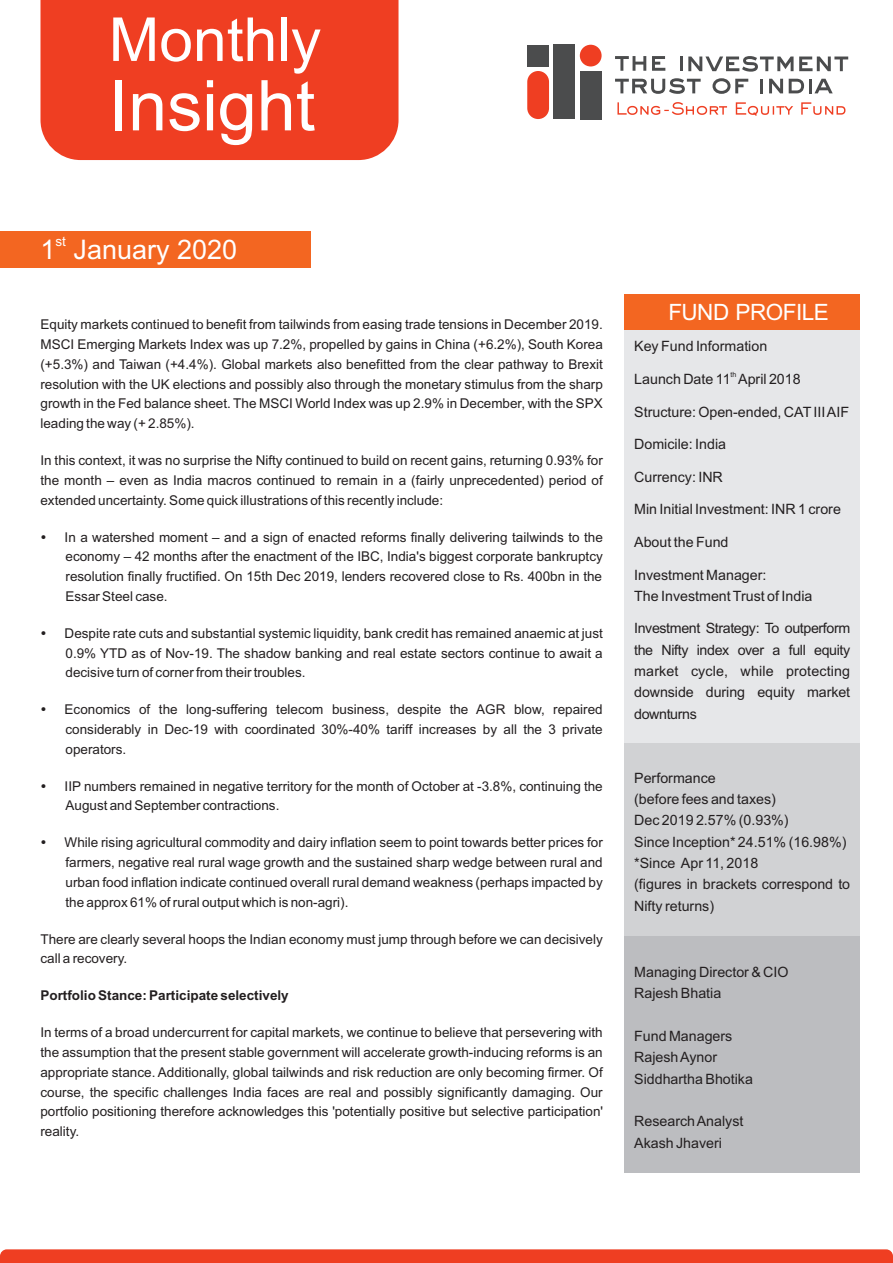
<style>
.page{position:relative;width:893px;height:1263px;background:#fff}
.page>*{position:absolute;margin:0;border:0;box-sizing:border-box;transform-origin:0 0}
.t1{font:70.05px "Arial";color:#fff}
.t2{font:60.6px "Arial";color:#fff}
.t3{font:27px "Arial";color:#fff}
.t4{font:22.5px "Arial";letter-spacing:-.02em;color:#fff}
.t5{font:14.25px/21.3px "Arial";color:#231f20}
.t6{font:13.5px/19.8px "Arial";color:#231f20;text-align:justify}
.t7{font:700 13.5px "Arial";color:#231f20}
.t8{font:13.5px "Arial";color:#fff}
.t9{font:7.2px "Arial";color:#231f20}
</style>
<div class="page">
<div style="left:41px;top:0;width:357px;height:160px;background:#ef3e22"></div>
<div style="left:580px;top:71px;width:22px;height:48px;background:#4b4c4d"></div>
<div style="left:553px;top:45px;width:22px;height:74px;background:#4b4c4d"></div>
<div style="left:527px;top:45px;width:22px;height:21px;background:#4b4c4d"></div>
<div style="left:580px;top:45px;width:22px;height:21px;background:#ef3e22;border-radius:50%"></div>
<div style="left:527px;top:71px;width:22px;height:48px;background:#ef3e22;border-radius:11px"></div>
<svg style="left:615px;top:56px;width:31px;height:15px"></svg>
<svg style="left:652px;top:56px;width:13px;height:15px"></svg>
<hr style="left:680px;top:57px;width:3px;height:14px;background:#4b4c4d">
<svg style="left:688px;top:56px;width:160px;height:16px"></svg>
<svg style="left:615px;top:78px;width:86px;height:16px"></svg>
<svg style="left:712px;top:78px;width:36px;height:16px"></svg>
<hr style="left:760px;top:79px;width:3px;height:14px;background:#4b4c4d">
<svg style="left:769px;top:79px;width:14px;height:14px"></svg>
<svg style="left:789px;top:79px;width:44px;height:14px"></svg>
<svg style="left:617px;top:102px;width:228px;height:14px"></svg>
<div style="left:624px;top:294px;width:236px;height:878px;background:#e6e7e9"></div>
<div style="left:624px;top:294px;width:236px;height:35px;background:#f36621"></div>
<div style="left:624px;top:744px;width:236px;height:199px;background:#d1d2d4"></div>
<div style="left:0;top:231px;width:310px;height:37px;background:#f36621"></div>
<svg style="left:0;top:1249px;width:893px;height:14px;background:#ef4328"></svg>
<div style="left:624px;top:936px;width:236px;height:236px;background:#bcbdc0"></div>
<h2 class="t2" style="left:109px;top:17px;width:214px">Monthly</h2>
<h1 class="t1" style="left:109px;top:79px;width:208px">Insight</h1>
<p class="t8" style="left:56px;top:236px;width:12px">st</p>
<h3 class="t3" style="left:41px;top:239px;width:198px">1 January 2020</h3>
<p class="t6" style="left:40px;top:316px;width:564px">Equity markets continued to benefit from tailwinds from easing trade tensions in December 2019.<br>MSCI Emerging Markets Index was up 7.2%, propelled by gains in China (+6.2%), South Korea (+5.3%) and Taiwan (+4.4%). Global markets also benefitted from the clear pathway to Brexit resolution with the UK elections and possibly also through the monetary stimulus from the sharp growth in the Fed balance sheet. The MSCI World Index was up 2.9% in December, with the SPX leading the way (+ 2.85%).</p>
<p class="t6" style="left:40px;top:452px;width:564px">In this context, it was no surprise the Nifty continued to build on recent gains, returning 0.93% for the month – even as India macros continued to remain in a (fairly unprecedented) period of extended uncertainty. Some quick illustrations of this recently include:</p>
<p class="t6" style="left:65px;top:528px;width:540px">In a watershed moment – and a sign of enacted reforms finally delivering tailwinds to the economy – 42 months after the enactment of the IBC, India's biggest corporate bankruptcy resolution finally fructified. On 15th Dec 2019, lenders recovered close to Rs. 400bn in the Essar Steel case.</p>
<p class="t6" style="left:65px;top:624px;width:540px">Despite rate cuts and substantial systemic liquidity, bank credit has remained anaemic at just 0.9% YTD as of Nov-19. The shadow banking and real estate sectors continue to await a decisive turn of corner from their troubles.</p>
<p class="t6" style="left:65px;top:701px;width:540px">Economics of the long-suffering telecom business, despite the AGR blow, repaired considerably in Dec-19 with coordinated 30%-40% tariff increases by all the 3 private operators.</p>
<p class="t6" style="left:65px;top:777px;width:540px">IIP numbers remained in negative territory for the month of October at -3.8%, continuing the<br>August and September contractions.</p>
<p class="t6" style="left:65px;top:834px;width:540px">While rising agricultural commodity and dairy inflation seem to point towards better prices for farmers, negative real rural wage growth and the sustained sharp wedge between rural and urban food inflation indicate continued overall rural demand weakness (perhaps impacted by the approx 61% of rural output which is non-agri).</p>
<p class="t6" style="left:40px;top:930px;width:564px">There are clearly several hoops the Indian economy must jump through before we can decisively call a recovery.</p>
<p class="t7" style="left:40px;top:990px;width:250px">Portfolio Stance: Participate selectively</p>
<p class="t6" style="left:40px;top:1024px;width:564px">In terms of a broad undercurrent for capital markets, we continue to believe that persevering with the assumption that the present stable government will accelerate growth-inducing reforms is an appropriate stance. Additionally, global tailwinds and risk reduction are only becoming firmer. Of course, the specific challenges India faces are real and possibly significantly damaging. Our portfolio positioning therefore acknowledges this 'potentially positive but selective participation' reality.</p>
<h3 class="t4" style="left:668px;top:303px;width:162px">FUND PROFILE</h3>
<p class="t5" style="left:634px;top:336px;width:135px">Key Fund Information</p>
<p class="t9" style="left:731px;top:372px;width:7px">th</p>
<p class="t5" style="left:634px;top:370px;width:168px">Launch Date 11 April 2018</p>
<p class="t5" style="left:634px;top:402px;width:216px">Structure: Open-ended, CATIII AIF</p>
<p class="t5" style="left:634px;top:435px;width:93px">Domicile: India</p>
<p class="t5" style="left:634px;top:467px;width:90px">Currency: INR</p>
<p class="t5" style="left:634px;top:500px;width:208px">Min Initial Investment: INR 1 crore</p>
<p class="t5" style="left:634px;top:533px;width:96px">About the Fund</p>
<p class="t5" style="left:634px;top:565px;width:180px">Investment Manager:<br>The Investment Trust of India</p>
<p class="t5" style="left:634px;top:619px;width:218px;text-align:justify">Investment Strategy: To outperform the Nifty index over a full equity market cycle, while protecting downside during equity market downturns</p>
<p class="t5" style="left:634px;top:768px;width:217px">Performance<br>(before fees and taxes)<br>Dec 2019 2.57% (0.93%)<br>Since Inception* 24.51% (16.98%) *Since Apr 11, 2018<br>(figures in brackets correspond to<br>Nifty returns)</p>
<p class="t5" style="left:634px;top:963px;width:156px">Managing Director &amp; CIO<br>Rajesh Bhatia</p>
<p class="t5" style="left:634px;top:1027px;width:120px">Fund Managers<br>Rajesh Aynor<br>Siddhartha Bhotika</p>
<p class="t5" style="left:634px;top:1112px;width:111px">Research Analyst<br>Akash Jhaveri</p>
</div>
